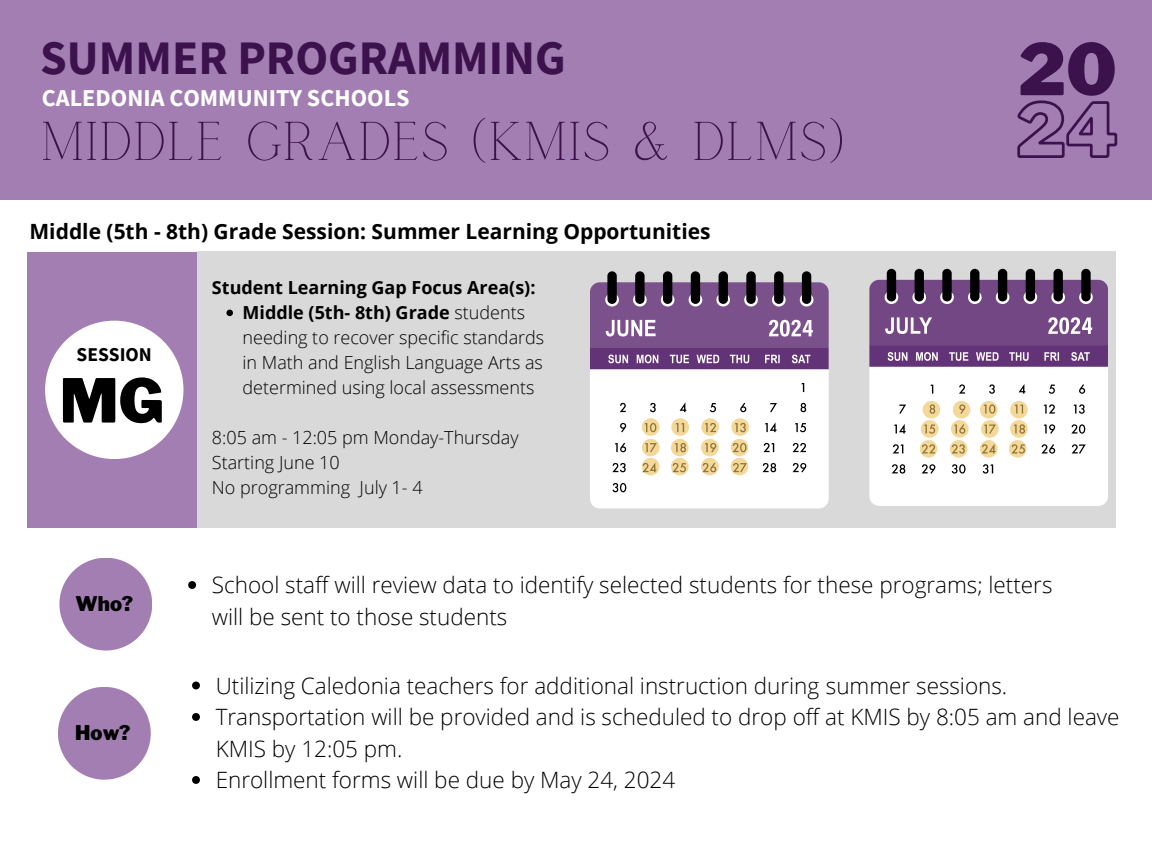
<style>
.page{position:relative;width:1152px;height:864px;background:#a37eb2}
.page>*{position:absolute;margin:0;border:0;box-sizing:border-box;transform-origin:0 0}
.t1{font:900 70.5px "Libre Franklin";color:#3b124c}
.t2{font:900 60px "Libre Franklin";color:#000}
.t3{font:54px "Calgary";color:#3b124c}
.t4{font:700 48px "Source Sans Pro";color:#3b124c}
.t5{font:700 24.15px "Source Sans Pro";color:#fff}
.t6{font:300 22.5px/31.5px "Open Sans";color:#000}
.t7{font:700 21px "Open Sans";color:#000}
.t8{font:900 20.1px "Libre Franklin";color:#000}
.t9{font:700 19.5px "Source Sans Pro";color:#000}
.t10{font:300 18px/25px "Open Sans";color:#000}
.t11{font:700 18px "Open Sans";color:#000}
.s1{font-weight:700}
</style>
<div class="page">
<div style="left:0;top:200px;width:1152px;height:664px;background:#fff"></div>
<div style="left:197px;top:252px;width:918px;height:276px;background:#d9d9d9"></div>
<div style="left:27px;top:252px;width:170px;height:276px;background:#a37eb2"></div>
<svg style="left:45px;top:321px;width:138px;height:138px"></svg>
<svg style="left:58px;top:687px;width:93px;height:93px"></svg>
<svg style="left:59px;top:558px;width:93px;height:93px"></svg>
<svg style="left:1017px;top:100px;width:101px;height:58px"></svg>
<svg style="left:226px;top:310px;width:7px;height:6px"></svg>
<svg style="left:192px;top:682px;width:8px;height:7px"></svg>
<svg style="left:192px;top:713px;width:8px;height:8px"></svg>
<svg style="left:192px;top:776px;width:8px;height:8px"></svg>
<svg style="left:188px;top:581px;width:8px;height:8px"></svg>
<div style="left:590px;top:282px;width:238px;height:226px;background:#fff;border-radius:10px"></div>
<div style="left:607px;top:271px;width:10px;height:33px;background:#000;border-radius:5px"></div>
<div style="left:635px;top:271px;width:10px;height:33px;background:#000;border-radius:5px"></div>
<div style="left:663px;top:271px;width:9px;height:33px;background:#000;border-radius:5px"></div>
<div style="left:691px;top:271px;width:9px;height:33px;background:#000;border-radius:5px"></div>
<div style="left:719px;top:271px;width:9px;height:33px;background:#000;border-radius:5px"></div>
<div style="left:746px;top:271px;width:10px;height:33px;background:#000;border-radius:5px"></div>
<div style="left:774px;top:271px;width:10px;height:33px;background:#000;border-radius:5px"></div>
<div style="left:802px;top:271px;width:9px;height:33px;background:#000;border-radius:5px"></div>
<svg style="left:590px;top:282px;width:238px;height:87px;background:#775386"></svg>
<svg style="left:801px;top:383px;width:3px;height:9px"></svg>
<svg style="left:620px;top:403px;width:6px;height:9px"></svg>
<svg style="left:650px;top:403px;width:6px;height:9px"></svg>
<svg style="left:680px;top:402px;width:6px;height:10px"></svg>
<svg style="left:710px;top:403px;width:6px;height:9px"></svg>
<svg style="left:740px;top:403px;width:6px;height:9px"></svg>
<svg style="left:770px;top:403px;width:7px;height:9px"></svg>
<svg style="left:801px;top:403px;width:5px;height:9px"></svg>
<svg style="left:620px;top:423px;width:6px;height:9px"></svg>
<svg style="left:765px;top:422px;width:11px;height:10px"></svg>
<svg style="left:795px;top:423px;width:11px;height:9px"></svg>
<svg style="left:615px;top:443px;width:11px;height:9px"></svg>
<svg style="left:763px;top:443px;width:11px;height:9px"></svg>
<svg style="left:793px;top:443px;width:13px;height:9px"></svg>
<svg style="left:612px;top:463px;width:14px;height:9px"></svg>
<svg style="left:762px;top:463px;width:14px;height:9px"></svg>
<svg style="left:793px;top:463px;width:13px;height:9px"></svg>
<svg style="left:613px;top:483px;width:13px;height:9px"></svg>
<div style="left:869px;top:280px;width:239px;height:226px;background:#fff;border-radius:10px"></div>
<div style="left:887px;top:269px;width:9px;height:32px;background:#000;border-radius:5px"></div>
<div style="left:915px;top:269px;width:9px;height:32px;background:#000;border-radius:5px"></div>
<div style="left:942px;top:269px;width:10px;height:32px;background:#000;border-radius:5px"></div>
<div style="left:970px;top:269px;width:10px;height:32px;background:#000;border-radius:5px"></div>
<div style="left:998px;top:269px;width:9px;height:32px;background:#000;border-radius:5px"></div>
<div style="left:1026px;top:269px;width:9px;height:32px;background:#000;border-radius:5px"></div>
<div style="left:1054px;top:269px;width:9px;height:32px;background:#000;border-radius:5px"></div>
<div style="left:1081px;top:269px;width:10px;height:32px;background:#000;border-radius:5px"></div>
<svg style="left:869px;top:280px;width:239px;height:87px;background:#724d82"></svg>
<svg style="left:930px;top:385px;width:3px;height:9px"></svg>
<svg style="left:959px;top:384px;width:6px;height:10px"></svg>
<svg style="left:989px;top:384px;width:6px;height:10px"></svg>
<svg style="left:1019px;top:384px;width:6px;height:10px"></svg>
<svg style="left:1049px;top:385px;width:6px;height:9px"></svg>
<svg style="left:1079px;top:384px;width:6px;height:10px"></svg>
<svg style="left:899px;top:405px;width:7px;height:9px"></svg>
<svg style="left:1044px;top:404px;width:11px;height:10px"></svg>
<svg style="left:1074px;top:404px;width:11px;height:10px"></svg>
<svg style="left:894px;top:424px;width:12px;height:10px"></svg>
<svg style="left:1044px;top:424px;width:11px;height:10px"></svg>
<svg style="left:1071px;top:424px;width:14px;height:10px"></svg>
<svg style="left:893px;top:444px;width:10px;height:9px"></svg>
<svg style="left:1041px;top:444px;width:14px;height:10px"></svg>
<svg style="left:1072px;top:444px;width:14px;height:10px"></svg>
<svg style="left:892px;top:464px;width:13px;height:10px"></svg>
<svg style="left:922px;top:464px;width:13px;height:10px"></svg>
<svg style="left:952px;top:464px;width:14px;height:10px"></svg>
<svg style="left:983px;top:464px;width:10px;height:10px"></svg>
<svg style="left:642px;top:418px;width:18px;height:18px"></svg>
<svg style="left:671px;top:418px;width:18px;height:18px"></svg>
<svg style="left:701px;top:418px;width:18px;height:18px"></svg>
<svg style="left:731px;top:418px;width:18px;height:18px"></svg>
<svg style="left:642px;top:439px;width:18px;height:17px"></svg>
<svg style="left:671px;top:439px;width:18px;height:17px"></svg>
<svg style="left:701px;top:439px;width:18px;height:17px"></svg>
<svg style="left:731px;top:439px;width:17px;height:17px"></svg>
<svg style="left:642px;top:458px;width:18px;height:17px"></svg>
<svg style="left:671px;top:458px;width:18px;height:17px"></svg>
<svg style="left:701px;top:458px;width:18px;height:17px"></svg>
<svg style="left:731px;top:458px;width:17px;height:17px"></svg>
<svg style="left:923px;top:401px;width:17px;height:18px"></svg>
<svg style="left:953px;top:401px;width:17px;height:18px"></svg>
<svg style="left:980px;top:401px;width:18px;height:18px"></svg>
<svg style="left:1010px;top:401px;width:18px;height:18px"></svg>
<svg style="left:921px;top:420px;width:18px;height:18px"></svg>
<svg style="left:951px;top:420px;width:18px;height:18px"></svg>
<svg style="left:981px;top:420px;width:18px;height:18px"></svg>
<svg style="left:1010px;top:420px;width:18px;height:18px"></svg>
<svg style="left:920px;top:440px;width:17px;height:18px"></svg>
<svg style="left:950px;top:440px;width:18px;height:18px"></svg>
<svg style="left:980px;top:440px;width:18px;height:18px"></svg>
<svg style="left:1009px;top:440px;width:18px;height:18px"></svg>
<h2 class="t4" style="left:40px;top:27px;width:527px">SUMMER PROGRAMMING</h2>
<p class="t5" style="left:42px;top:83px;width:369px">CALEDONIA COMMUNITY SCHOOLS</p>
<p class="t3" style="left:40px;top:111px;width:806px">MIDDLE GRADES (KMIS &amp; DLMS)</p>
<p class="t7" style="left:30px;top:216px;width:683px">Middle (5th - 8th) Grade Session: Summer Learning Opportunities</p>
<h3 class="t9" style="left:77px;top:342px;width:77px">SESSION</h3>
<h4 class="t2" style="left:60px;top:365px;width:106px">MG</h4>
<h1 class="t11" style="left:212px;top:275px;width:325px">Student Learning Gap Focus Area(s):</h1>
<p class="t10" style="left:243px;top:300px;width:303px"><span class="s1">Middle (5th- 8th) Grade</span> students needing to recover specific standards in Math and English Language Arts as determined using local assessments</p>
<p class="t10" style="left:212px;top:424px;width:308px">8:05 am - 12:05 pm Monday-Thursday</p>
<p class="t10" style="left:212px;top:449px;width:129px">Starting June 10</p>
<p class="t10" style="left:212px;top:474px;width:212px">No programming July 1- 4</p>
<h6 class="t1" style="left:1018px;top:27px;width:100px">20</h6>
<p class="t8" style="left:76px;top:591px;width:59px">Who?</p>
<p class="t8" style="left:75px;top:721px;width:57px">How?</p>
<p class="t6" style="left:212px;top:569px;width:842px">School staff will review data to identify selected students for these programs; letters will be sent to those students</p>
<p class="t6" style="left:216px;top:669px;width:793px">Utilizing Caledonia teachers for additional instruction during summer sessions.</p>
<p class="t6" style="left:216px;top:701px;width:905px">Transportation will be provided and is scheduled to drop off at KMIS by 8:05 am and leave<br>KMIS by 12:05 pm.</p>
<p class="t6" style="left:216px;top:764px;width:461px">Enrollment forms will be due by May 24, 2024</p>
</div>
